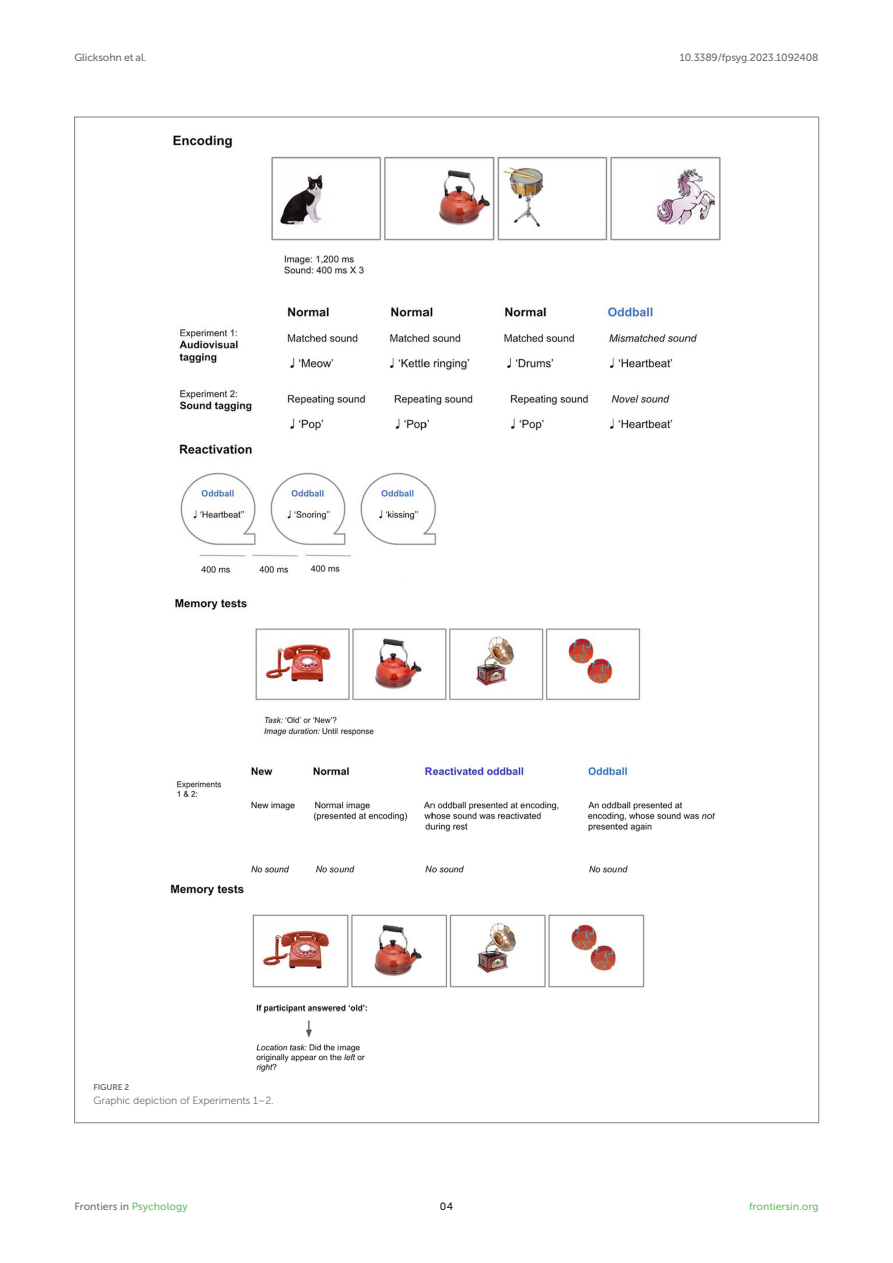
<style>
.page{position:relative;width:893px;height:1263px;background:#fff}
.page>*{position:absolute;margin:0;border:0;box-sizing:border-box;transform-origin:0 0}
.t1{font:10.5px "Museo Sans 500";letter-spacing:-.015em;color:#706f70}
.FIG_LEG{font:10.5px "Museo Sans 300";letter-spacing:-.01em;color:#706f70}
.t2{font:10.5px "Museo Sans 500";color:#65c161}
.t3{font:10.5px "Museo Sans 500";color:#1b1c1b}
.FIG_HD{font:8.25px "Museo Sans 700";letter-spacing:-.01em;color:#706f70}
.s1{color:#65c161}
</style>
<div class="page">
<img style="left:170px;top:136px;width:551px;height:935px">
<p class="t1" style="left:74px;top:51px;width:73px">Glicksohn et al.</p>
<p class="t1" style="left:680px;top:51px;width:140px">10.3389/fpsyg.2023.1092408</p>
<p class="FIG_HD" style="left:94px;top:1083px;width:37px">FIGURE 2</p>
<p class="FIG_LEG" style="left:94px;top:1094px;width:182px">Graphic depiction of Experiments 1–2.</p>
<p class="t1" style="left:74px;top:1200px;width:115px">Frontiers in <span class="s1">Psychology</span></p>
<p class="t3" style="left:440px;top:1200px;width:15px">04</p>
<p class="t2" style="left:749px;top:1200px;width:71px">frontiersin.org</p>
</div>
